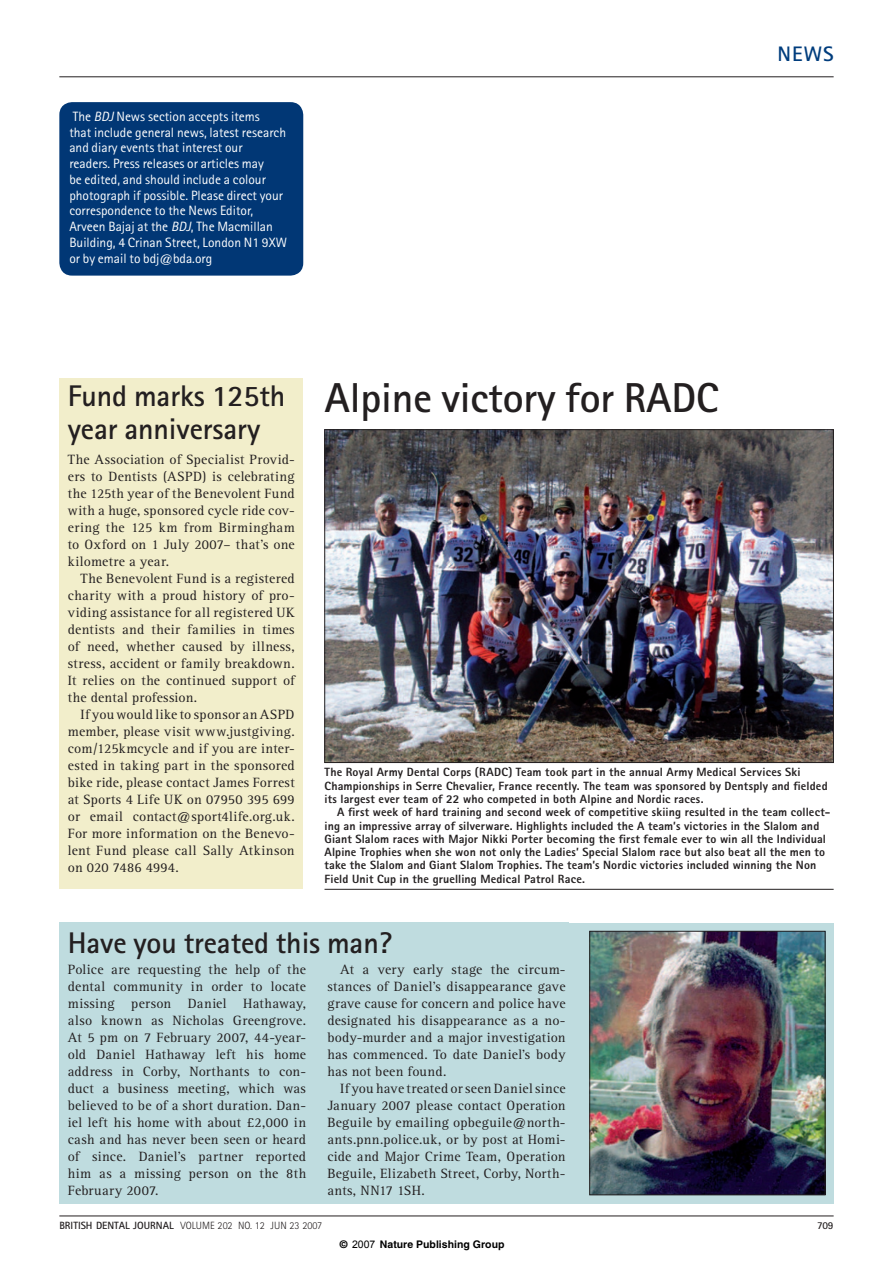
<style>
.page{position:relative;width:893px;height:1263px;background:#fff}
.page>*{position:absolute;margin:0;border:0;box-sizing:border-box;transform-origin:0 0}
.t1{font:700 41.85px "Rotis Sans Serif";letter-spacing:-.005em;color:#231f20}
.t2{font:700 29.85px/32.8px "Rotis Sans Serif";letter-spacing:-.005em;color:#231f20}
.t3{font:700 21px "Rotis Sans Serif";color:#013d7d}
.t4{font:13.95px/17px "Rotis Serif";letter-spacing:.015em;color:#231f20;text-align:justify}
.t5{font:13.5px/15.8px "Rotis Sans Serif";color:#fff}
.t6{font:800 12px/13.4px "Rotis Sans Serif";letter-spacing:.015em;color:#231f20}
.t7{font:300 10.5px "Rotis Sans Serif";color:#231f20}
.t8{font:700 10.5px "Helvetica";color:#000}
.t9{font:700 10.5px "Rotis Sans Serif";color:#231f20}
.s1{font-style:italic}
.s2{font-weight:700}
.s3{font-family:"Arial";font-weight:400}
</style>
<div class="page">
<div style="left:59px;top:923px;width:774px;height:280px;background:#bfdcdf"></div>
<div style="left:59px;top:102px;width:244px;height:174px;background:#013775;border-radius:13px"></div>
<img style="left:326px;top:432px;width:505px;height:329px">
<hr style="left:324px;top:889px;width:509px;height:1px;background:#231f20">
<div style="left:59px;top:430px;width:244px;height:459px;background:#f2eecb"></div>
<div style="left:59px;top:379px;width:244px;height:68px;background:#f2eecb"></div>
<hr style="left:59px;top:77px;width:774px;height:1px;background:#231f20">
<hr style="left:59px;top:1216px;width:774px;height:1px;background:#231f20">
<img style="left:591px;top:933px;width:232px;height:260px">
<div style="left:589px;top:931px;width:236px;height:264px;border:1px solid #231f20"></div>
<p class="t5" style="left:69px;top:110px;width:219px">The <span class="s1">BDJ</span> News section accepts items<br>that include general news, latest research and diary events that interest our readers. Press releases or articles may<br>be edited, and should include a colour photograph if possible. Please direct your correspondence to the News Editor, Arveen Bajaj at the <span class="s1">BDJ</span>, The Macmillan Building, 4 Crinan Street, London N1 9XW or by email to bdj@bda.org</p>
<h3 class="t3" style="left:777px;top:47px;width:58px">NEWS</h3>
<h2 class="t2" style="left:68px;top:383px;width:219px">Fund marks 125th year anniversary</h2>
<p class="t4" style="left:68px;top:452px;width:228px">The Association of Specialist Provid&shy;ers to Dentists (ASPD) is celebrating the 125th year of the Benevolent Fund with a huge, sponsored cycle ride cov&shy;ering the 125 km from Birmingham to Oxford on 1 July 2007– that’s one kilometre a year.</p>
<p class="t4" style="left:68px;top:571px;width:228px;text-indent:13px">The Benevolent Fund is a registered charity with a proud history of pro&shy;viding assistance for all registered UK dentists and their families in times of need, whether caused by illness, stress, accident or family breakdown.<br>It relies on the continued support of the dental profession.</p>
<p class="t4" style="left:68px;top:707px;width:228px;text-indent:13px">If you would like to sponsor an ASPD member, please visit www.justgiving. com/125kmcycle and if you are inter&shy;ested in taking part in the sponsored bike ride, please contact James Forrest at Sports 4 Life UK on 07950 395 699 or email contact@sport4life.org.uk.<br>For more information on the Benevo&shy;lent Fund please call Sally Atkinson on 020 7486 4994.</p>
<h1 class="t1" style="left:324px;top:383px;width:395px">Alpine victory for RADC</h1>
<p class="t6" style="left:324px;top:767px;width:504px">The Royal Army Dental Corps (RADC) Team took part in the annual Army Medical Services Ski<br>Championships in Serre Chevalier, France recently. The team was sponsored by Dentsply and fielded its largest ever team of 22 who competed in both Alpine and Nordic races.</p>
<p class="t6" style="left:324px;top:807px;width:507px;text-indent:13px">A first week of hard training and second week of competitive skiing resulted in the team collect&shy;ing an impressive array of silverware. Highlights included the A team’s victories in the Slalom and Giant Slalom races with Major Nikki Porter becoming the first female ever to win all the Individual Alpine Trophies when she won not only the Ladies’ Special Slalom race but also beat all the men to take the Slalom and Giant Slalom Trophies. The team’s Nordic victories included winning the Non Field Unit Cup in the gruelling Medical Patrol Race.</p>
<h2 class="t2" style="left:68px;top:929px;width:325px">Have you treated this man?</h2>
<p class="t4" style="left:68px;top:962px;width:240px">Police are requesting the help of the dental community in order to locate missing person Daniel Hathaway, also known as Nicholas Greengrove.<br>At 5 pm on 7 February 2007, 44-year&shy;old Daniel Hathaway left his home address in Corby, Northants to con&shy;duct a business meeting, which was believed to be of a short duration. Dan&shy;iel left his home with about £2,000 in cash and has never been seen or heard of since. Daniel’s partner reported him as a missing person on the 8th February 2007.</p>
<p class="t4" style="left:327px;top:962px;width:240px;text-indent:13px">At a very early stage the circum&shy;stances of Daniel’s disappearance gave grave cause for concern and police have designated his disappearance as a no&shy;body-murder and a major investigation has commenced. To date Daniel’s body has not been found.</p>
<p class="t4" style="left:327px;top:1081px;width:240px;text-indent:13px">If you have treated or seen Daniel since January 2007 please contact Operation Beguile by emailing opbeguile@north&shy;ants.pnn.police.uk, or by post at Homi&shy;cide and Major Crime Team, Operation Beguile, Elizabeth Street, Corby, North&shy;ants, NN17 1SH.</p>
<p class="t7" style="left:59px;top:1222px;width:264px"><span class="s2">BRITISH DENTAL JOURNAL</span> VOLUME 202 NO. 12 JUN 23 2007</p>
<p class="t9" style="left:817px;top:1222px;width:18px">709</p>
<p class="t8" style="left:340px;top:1238px;width:166px">© <span class="s3">2007</span> Nature Publishing Group</p>
</div>
